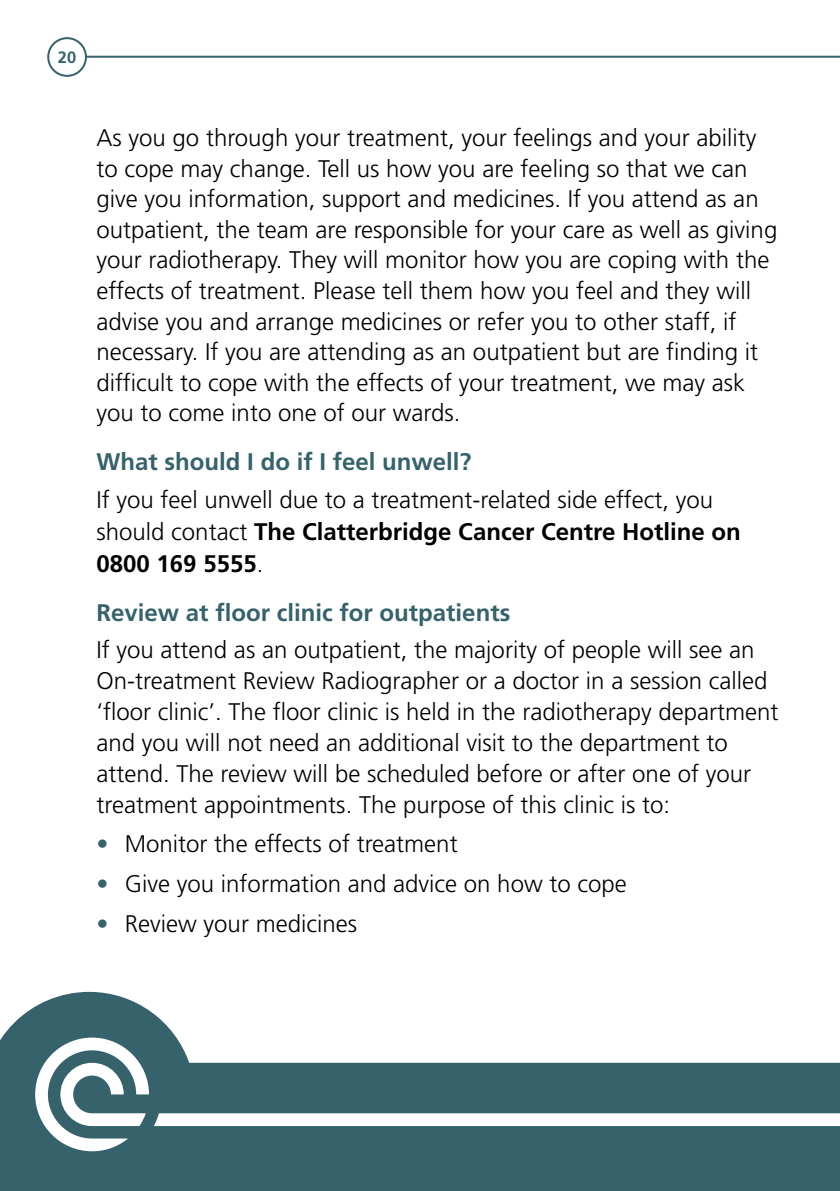
<style>
.page{position:relative;width:840px;height:1191px;background:#fff}
.page>*{position:absolute;margin:0;border:0;box-sizing:border-box;transform-origin:0 0}
.t1{font:300 24px/30.6px "Frutiger";color:#000}
.t2{font:700 24px "Frutiger";color:#35626b}
.t3{font:700 16.4px "Frutiger";color:#35626b}
.s1{font-weight:700}
.s2{color:#35626b}
</style>
<div class="page">
<svg style="left:0;top:992px;width:839px;height:199px;fill:#35626b"></svg>
<hr style="left:67px;top:56px;width:772px;height:2px;background:#35626b">
<div style="left:48px;top:38px;width:38px;height:38px;background:#fff;border-radius:50%"></div>
<div style="left:47px;top:37px;width:40px;height:40px;border:2px solid #35626b;border-radius:50%"></div>
<svg style="left:35px;top:1037px;width:804px;height:114px"></svg>
<p class="t3" style="left:58px;top:48px;width:20px">20</p>
<p class="t1" style="left:96px;top:122px;width:682px">As you go through your treatment, your feelings and your ability to cope may change. Tell us how you are feeling so that we can give you information, support and medicines. If you attend as an outpatient, the team are responsible for your care as well as giving your radiotherapy. They will monitor how you are coping with the effects of treatment. Please tell them how you feel and they will advise you and arrange medicines or refer you to other staff, if necessary. If you are attending as an outpatient but are finding it difficult to cope with the effects of your treatment, we may ask you to come into one of our wards.</p>
<p class="t2" style="left:96px;top:448px;width:376px">What should I do if I feel unwell?</p>
<p class="t1" style="left:96px;top:484px;width:645px;line-height:32px">If you feel unwell due to a treatment-related side effect, you should contact <span class="s1">The Clatterbridge Cancer Centre Hotline on<br>0800 169 5555</span>.</p>
<p class="t2" style="left:96px;top:598px;width:415px">Review at floor clinic for outpatients</p>
<p class="t1" style="left:96px;top:634px;width:683px">If you attend as an outpatient, the majority of people will see an On-treatment Review Radiographer or a doctor in a session called ‘floor clinic’. The floor clinic is held in the radiotherapy department and you will not need an additional visit to the department to attend. The review will be scheduled before or after one of your treatment appointments. The purpose of this clinic is to:</p>
<p class="t1" style="left:96px;top:829px;width:362px"><span class="s2">•</span> Monitor the effects of treatment</p>
<p class="t1" style="left:96px;top:868px;width:531px"><span class="s2">•</span> Give you information and advice on how to cope</p>
<p class="t1" style="left:96px;top:908px;width:262px"><span class="s2">•</span> Review your medicines</p>
</div>
